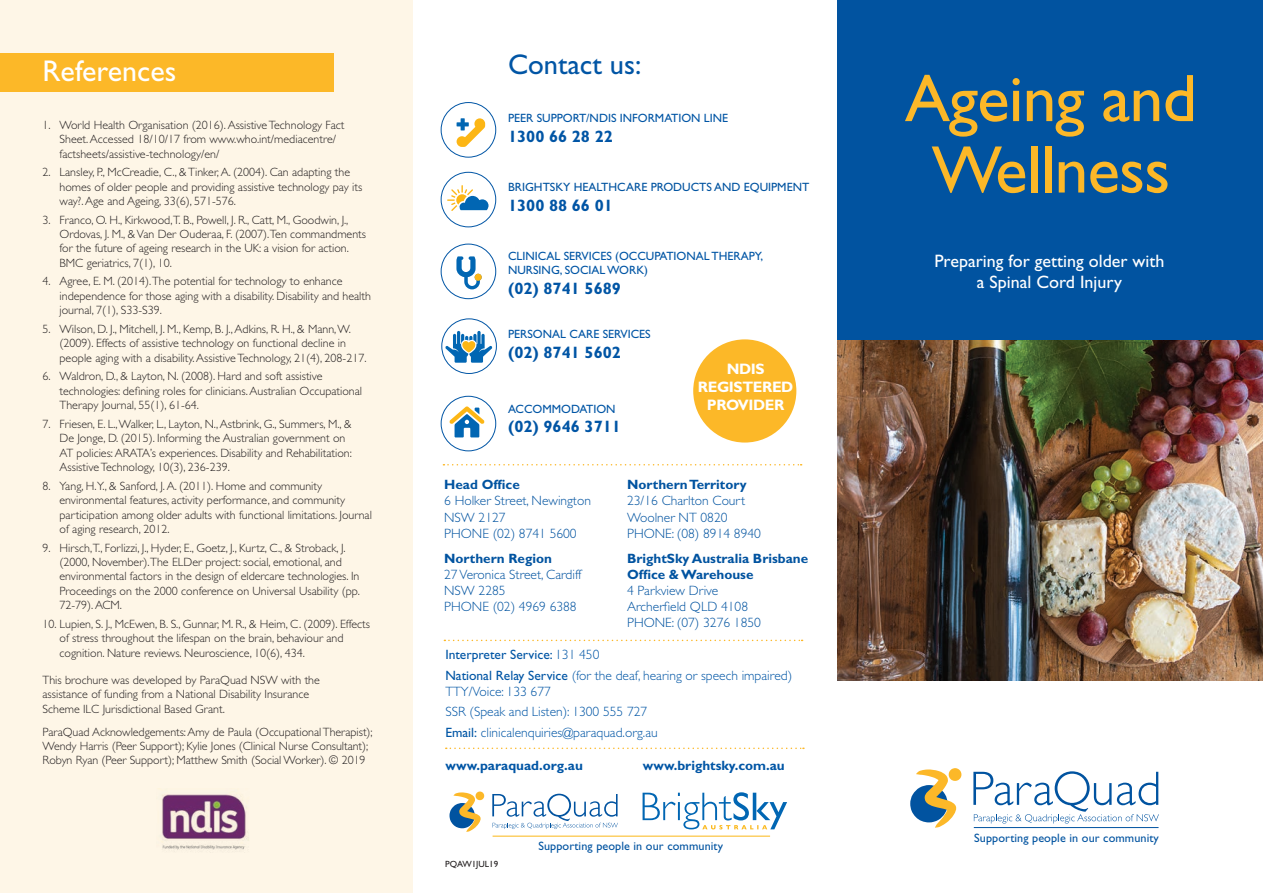
<style>
.page{position:relative;width:1263px;height:893px;background:#fff}
.page>*{position:absolute;margin:0;border:0;box-sizing:border-box;transform-origin:0 0}
.t1{font:67.5px/71.4px "Gill Sans Std";letter-spacing:-.01em;color:#fcb828;text-align:center}
.main_body{font:30px "Gill Sans Std";color:#fff}
.t2{font:28.5px "Gill Sans Std";color:#0155a5}
.t3{font:18px/21.6px "Gill Sans Std";color:#fff;text-align:center}
.t4{font:700 16.5px "Gill Sans Std";color:#0155a5}
.t5{font:700 15.15px "Gill Sans Std";letter-spacing:-.025em;color:#fff}
.t6{font:300 13.5px/16.2px "Gill Sans Std";color:#0153a0}
.t7{font:300 13.5px/16.2px "Gill Sans Std";color:#0155a5}
.t8{font:700 13.5px/16.2px "Gill Sans Std";color:#0153a0}
.t9{font:700 13.5px "Gill Sans Std";color:#0155a5}
.t10{font:13.5px "Gill Sans Std";color:#0155a5}
.t11{font:12.15px "Gill Sans Std";letter-spacing:.01em;color:#0153a0}
.main_body-2{font:300 12px/14.4px "Gill Sans Std";color:#231f20}
.t12{font:12px/14.4px "Gill Sans Std";color:#0155a5}
.t13{font:12px "Gill Sans Std";color:#0153a0}
.t14{font:10.35px "Gill Sans Std";letter-spacing:.01em;color:#0153a0}
.t15{font:9px "Gill Sans Std";color:#231f20}
.s1{font-weight:300}
.s2{font-weight:400}
</style>
<div class="page">
<div style="left:0;top:0;width:412px;height:893px;background:#fef6e7"></div>
<svg style="left:973px;top:771px;width:186px;height:52px"></svg>
<svg style="left:910px;top:768px;width:51px;height:60px"></svg>
<hr style="left:974px;top:827px;width:184px;height:1px;background:#0153a0">
<svg style="left:642px;top:792px;width:145px;height:37px"></svg>
<svg style="left:492px;top:794px;width:126px;height:35px"></svg>
<svg style="left:449px;top:791px;width:35px;height:41px"></svg>
<hr style="left:493px;top:836px;width:277px;height:1px;background:#fbb717">
<div style="left:838px;top:0;width:425px;height:340px;background:#0153a0"></div>
<img style="left:838px;top:340px;width:425px;height:340px">
<div style="left:0;top:54px;width:334px;height:38px;background:#fcb828"></div>
<svg style="left:456px;top:256px;width:26px;height:33px"></svg>
<div style="left:475px;top:274px;width:7px;height:7px;background:#fcb615;border-radius:50%"></div>
<div style="left:441px;top:244px;width:55px;height:55px;border:1px solid #0155a5;border-radius:50%"></div>
<svg style="left:445px;top:331px;width:47px;height:32px"></svg>
<div style="left:441px;top:318px;width:56px;height:56px;border:1px solid #0155a5;border-radius:50%"></div>
<svg style="left:457px;top:118px;width:28px;height:29px"></svg>
<div style="left:441px;top:102px;width:55px;height:56px;border:1px solid #0155a5;border-radius:50%"></div>
<svg style="left:447px;top:185px;width:41px;height:26px"></svg>
<div style="left:441px;top:172px;width:55px;height:55px;border:1px solid #0155a5;border-radius:50%"></div>
<svg style="left:449px;top:406px;width:36px;height:31px"></svg>
<div style="left:441px;top:396px;width:55px;height:55px;border:1px solid #0155a5;border-radius:50%"></div>
<div style="left:693px;top:339px;width:103px;height:104px;background:#fcb828;border-radius:50%"></div>
<svg style="left:444px;top:640px;width:358px;height:1px"></svg>
<svg style="left:443px;top:464px;width:359px;height:1px"></svg>
<svg style="left:446px;top:747px;width:358px;height:2px"></svg>
<img style="left:161px;top:794px;width:88px;height:56px">
<p class="main_body" style="left:43px;top:54px;width:135px">References</p>
<p class="main_body-2" style="left:60px;top:118px;width:286px;text-indent:-17px">1. World Health Organisation (2016). Assistive Technology Fact<br>Sheet. Accessed 18/10/17 from www.who.int/mediacentre/ factsheets/assistive-technology/en/</p>
<p class="main_body-2" style="left:60px;top:165px;width:304px;text-indent:-17px">2. Lansley, P., McCreadie, C., &amp; Tinker, A. (2004). Can adapting the homes of older people and providing assistive technology pay its way?. Age and Ageing, 33(6), 571-576.</p>
<p class="main_body-2" style="left:60px;top:213px;width:308px;text-indent:-17px">3. Franco, O. H., Kirkwood,T. B., Powell, J. R., Catt, M., Goodwin, J., Ordovas, J. M., &amp; Van Der Ouderaa, F. (2007).Ten commandments for the future of ageing research in the UK: a vision for action.<br>BMC geriatrics, 7(1), 10.</p>
<p class="main_body-2" style="left:60px;top:274px;width:313px;text-indent:-17px">4. Agree, E. M. (2014).The potential for technology to enhance independence for those aging with a disability. Disability and health journal, 7(1), S33-S39.</p>
<p class="main_body-2" style="left:60px;top:322px;width:308px;text-indent:-17px">5. Wilson, D. J., Mitchell, J. M., Kemp, B. J., Adkins, R. H., &amp; Mann, W. (2009). Effects of assistive technology on functional decline in people aging with a disability. Assistive Technology, 21(4), 208-217.</p>
<p class="main_body-2" style="left:60px;top:369px;width:304px;text-indent:-17px">6. Waldron, D., &amp; Layton, N. (2008). Hard and soft assistive technologies: defining roles for clinicians. Australian Occupational<br>Therapy Journal, 55(1), 61-64.</p>
<p class="main_body-2" style="left:60px;top:417px;width:294px;text-indent:-17px">7. Friesen, E. L., Walker, L., Layton, N., Astbrink, G., Summers, M., &amp; De Jonge, D. (2015). Informing the Australian government on AT policies: ARATA’s experiences. Disability and Rehabilitation:<br>Assistive Technology, 10(3), 236-239.</p>
<p class="main_body-2" style="left:60px;top:479px;width:314px;text-indent:-17px">8. Yang, H.Y., &amp; Sanford, J. A. (2011). Home and community environmental features, activity performance, and community participation among older adults with functional limitations. Journal of aging research, 2012.</p>
<p class="main_body-2" style="left:60px;top:540px;width:302px;text-indent:-17px">9. Hirsch,T., Forlizzi, J., Hyder, E., Goetz, J., Kurtz, C., &amp; Stroback, J. (2000, November).The ELDer project: social, emotional, and environmental factors in the design of eldercare technologies. In Proceedings on the 2000 conference on Universal Usability (pp.<br>72-79). ACM.</p>
<p class="main_body-2" style="left:60px;top:617px;width:312px;text-indent:-17px">10. Lupien, S. J., McEwen, B. S., Gunnar, M. R., &amp; Heim, C. (2009). Effects of stress throughout the lifespan on the brain, behaviour and cognition. Nature reviews. Neuroscience, 10(6), 434.</p>
<p class="main_body-2" style="left:43px;top:673px;width:279px">This brochure was developed by ParaQuad NSW with the assistance of funding from a National Disability Insurance<br>Scheme ILC Jurisdictional Based Grant.</p>
<p class="main_body-2" style="left:43px;top:724px;width:332px">ParaQuad Acknowledgements: Amy de Paula (Occupational Therapist);<br>Wendy Harris (Peer Support); Kylie Jones (Clinical Nurse Consultant);<br>Robyn Ryan (Peer Support); Matthew Smith (Social Worker). © 2019</p>
<p class="t2" style="left:508px;top:48px;width:135px">Contact us:</p>
<p class="t12" style="left:508px;top:111px;width:222px">PEER SUPPORT/NDIS INFORMATION LINE</p>
<p class="t4" style="left:508px;top:126px;width:106px">1300 66 28 22</p>
<p class="t13" style="left:508px;top:180px;width:303px">BRIGHTSKY HEALTHCARE PRODUCTS AND EQUIPMENT</p>
<p class="t4" style="left:508px;top:196px;width:106px">1300 88 66 01</p>
<p class="t12" style="left:508px;top:249px;width:257px">CLINICAL SERVICES (OCCUPATIONAL THERAPY,<br>NURSING, SOCIAL WORK)</p>
<p class="t4" style="left:508px;top:279px;width:114px">(02) 8741 5689</p>
<p class="t12" style="left:508px;top:327px;width:144px">PERSONAL CARE SERVICES</p>
<p class="t4" style="left:508px;top:342px;width:114px">(02) 8741 5602</p>
<p class="t12" style="left:508px;top:401px;width:109px">ACCOMMODATION</p>
<p class="t4" style="left:508px;top:417px;width:114px">(02) 9646 3711</p>
<p class="t5" style="left:727px;top:360px;width:39px">NDIS</p>
<p class="t5" style="left:698px;top:378px;width:97px">REGISTERED</p>
<p class="t5" style="left:707px;top:396px;width:79px">PROVIDER</p>
<p class="t8" style="left:444px;top:477px;width:77px">Head Office</p>
<p class="t6" style="left:444px;top:493px;width:148px">6 Holker Street, Newington<br>NSW 2127</p>
<p class="t6" style="left:444px;top:525px;width:134px">PHONE (02) 8741 5600</p>
<p class="t8" style="left:444px;top:550px;width:109px">Northern Region</p>
<p class="t6" style="left:444px;top:566px;width:139px">27 Veronica Street, Cardiff<br>NSW 2285</p>
<p class="t6" style="left:444px;top:599px;width:134px">PHONE (02) 4969 6388</p>
<p class="t8" style="left:627px;top:477px;width:121px">Northern Territory</p>
<p class="t6" style="left:627px;top:493px;width:120px">23/16 Charlton Court</p>
<p class="t6" style="left:627px;top:509px;width:102px">Woolner NT 0820</p>
<p class="t6" style="left:627px;top:525px;width:135px">PHONE: (08) 8914 8940</p>
<p class="t8" style="left:627px;top:550px;width:183px">BrightSky Australia Brisbane<br>Office &amp; Warehouse</p>
<p class="t6" style="left:627px;top:582px;width:93px">4 Parkview Drive</p>
<p class="t6" style="left:627px;top:599px;width:123px">Archerfield QLD 4108</p>
<p class="t6" style="left:627px;top:615px;width:135px">PHONE: (07) 3276 1850</p>
<p class="t14" style="left:562px;top:586px;width:160px">Supporting people in our community</p>
<p class="t10" style="left:445px;top:647px;width:156px">Interpreter Service: <span class="s1">131 450</span></p>
<p class="t7" style="left:445px;top:667px;width:348px"><span class="s2">National Relay Service</span> (for the deaf, hearing or speech impaired)<br>TTY/Voice: 133 677</p>
<p class="t7" style="left:445px;top:704px;width:203px">SSR (Speak and Listen): 1300 555 727</p>
<p class="t7" style="left:445px;top:724px;width:214px"><span class="s2">Email:</span> clinicalenquiries@paraquad.org.au</p>
<p class="t9" style="left:446px;top:757px;width:139px">www.paraquad.org.au</p>
<p class="t9" style="left:643px;top:757px;width:143px">www.brightsky.com.au</p>
<p class="t15" style="left:445px;top:859px;width:55px">PQAW1JUL19</p>
<p class="t11" style="left:538px;top:839px;width:186px">Supporting people in our community</p>
<p class="t1" style="left:905px;top:63px;width:294px">Ageing and<br>Wellness</p>
<p class="t3" style="left:934px;top:250px;width:232px">Preparing for getting older with a Spinal Cord Injury</p>
<p class="t11" style="left:974px;top:831px;width:186px">Supporting people in our community</p>
</div>
